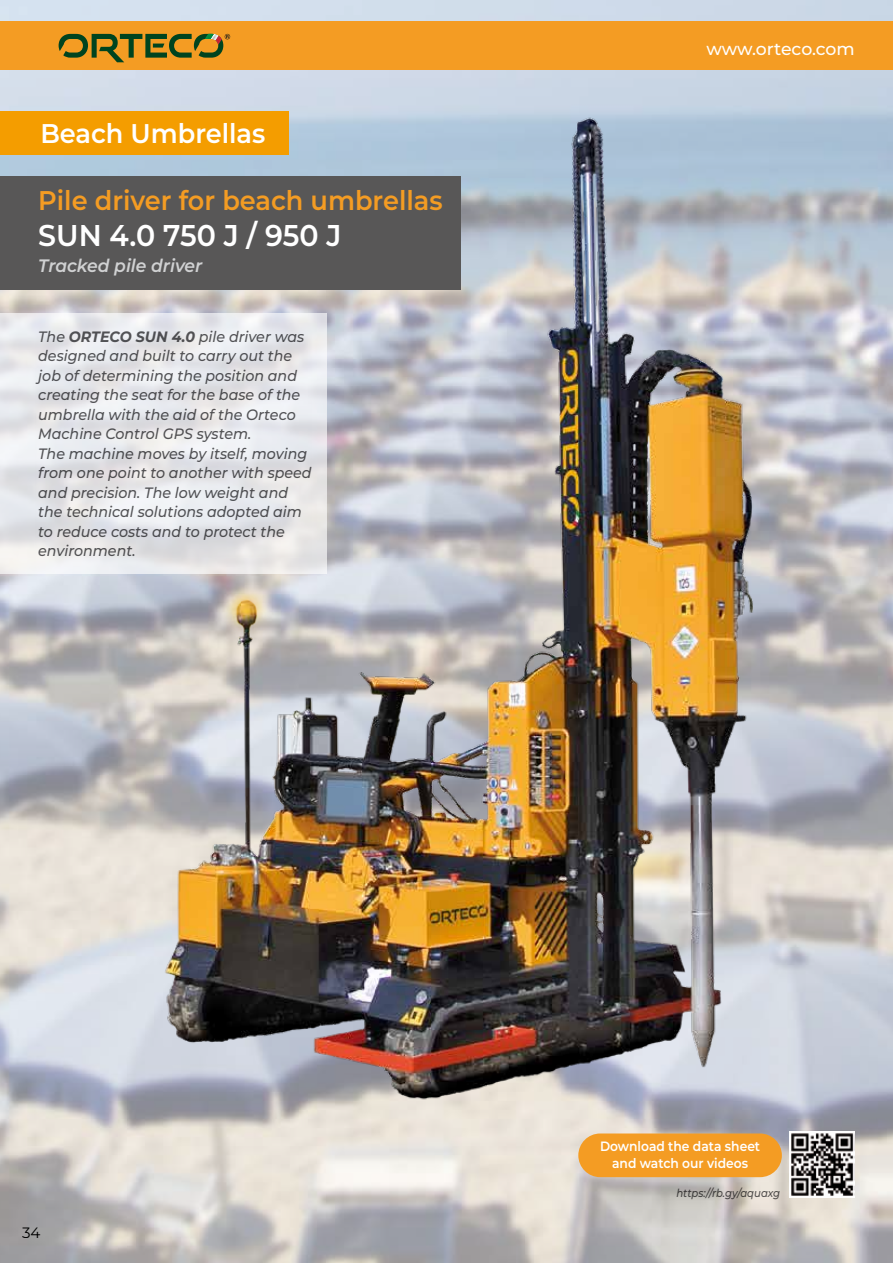
<style>
.page{position:relative;width:893px;height:1263px;background:#fff}
.page>*{position:absolute;margin:0;border:0;box-sizing:border-box;transform-origin:0 0}
.t1{font:600 30px "Montserrat";color:#fff;scale:.95 1}
.t2{font:600 27px "Montserrat";color:#f49c23;scale:.95 1}
.t3{font:600 27px "Montserrat";color:#fff;scale:.95 1}
.t4{font:italic 600 18px "Montserrat";color:#d0d1d2;scale:.95 1}
.t5{font:500 17.25px "Montserrat";letter-spacing:-.01em;color:#fff}
.t6{font:italic 500 15px/19.5px "Montserrat";color:#58585a;scale:.95 1}
.t7{font:15px "Montserrat";color:#000}
.t8{font:600 13.5px/16.5px "Montserrat";color:#fff;text-align:center;scale:.91 1}
.t9{font:italic 500 11.25px "Montserrat";color:#58585a;scale:.9 1}
.s1{font-weight:700}
</style>
<div class="page">
<svg style="left:0;top:313px;width:120px;height:260px;fill:#e7e8eb"></svg>
<img style="left:791px;top:1133px;width:64px;height:63px">
<div style="left:578px;top:1133px;width:204px;height:44px;background:#f49c23;border-radius:22px"></div>
<div style="left:0;top:176px;width:461px;height:114px;background:#585757"></div>
<img style="left:120px;top:96px;width:658px;height:1039px">
<div style="left:0;top:111px;width:289px;height:44px;background:#f49d00"></div>
<div style="left:0;top:21px;width:893px;height:49px;background:#f49c23"></div>
<svg style="left:59px;top:34px;width:171px;height:28px"></svg>
<h2 class="t3" style="left:40px;top:115px;width:238px">Beach Umbrellas</h2>
<h2 class="t2" style="left:38px;top:182px;width:427px">Pile driver for beach umbrellas</h2>
<h1 class="t1" style="left:38px;top:215px;width:321px">SUN 4.0 750 J / 950 J</h1>
<p class="t4" style="left:38px;top:253px;width:174px">Tracked pile driver</p>
<p class="t6" style="left:38px;top:326px;width:289px">The <span class="s1">ORTECO SUN 4.0</span> pile driver was designed and built to carry out the job of determining the position and creating the seat for the base of the umbrella with the aid of the Orteco<br>Machine Control GPS system.<br>The machine moves by itself, moving from one point to another with speed and precision. The low weight and the technical solutions adopted aim to reduce costs and to protect the environment.</p>
<p class="t5" style="left:707px;top:37px;width:150px">www.orteco.com</p>
<p class="t7" style="left:22px;top:1222px;width:20px">34</p>
<p class="t8" style="left:600px;top:1138px;width:177px">Download the data sheet and watch our videos</p>
<p class="t9" style="left:676px;top:1186px;width:117px">https://rb.gy/aquaxg</p>
</div>
